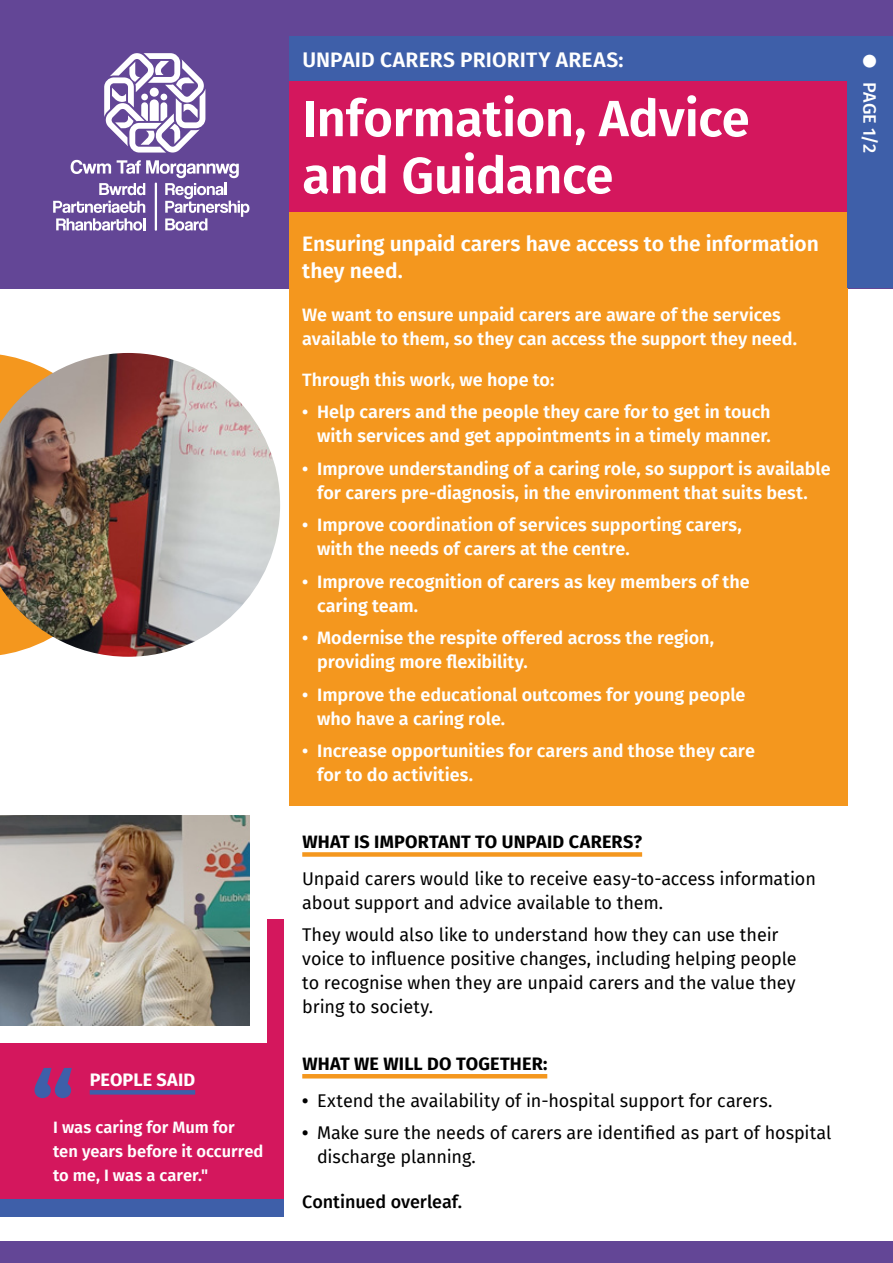
<style>
.page{position:relative;width:893px;height:1263px;background:#fff}
.page>*{position:absolute;margin:0;border:0;box-sizing:border-box;transform-origin:0 0}
.t1{font:600 51px/57px "Fira Sans";letter-spacing:-.01em;color:#fff}
.t2{font:600 21px/27px "Fira Sans";color:#fff}
.t3{font:600 18px/24px "Fira Sans";letter-spacing:-.005em;color:#fff}
.t4{font:18px/24px "Fira Sans";letter-spacing:-.005em;color:#000}
.t5{font:700 18px "Fira Sans";letter-spacing:.01em;color:#000}
.t6{font:500 18px "Fira Sans";letter-spacing:-.005em;color:#000}
.t7{font:700 18px "Fira Sans";letter-spacing:.005em;color:#fff}
.t8{font:500 18px "Fira Sans";color:#fff}
.t9{font:600 16.5px/24px "Fira Sans";color:#fff}
.s1{font-weight:700}
</style>
<div class="page">
<div style="left:0;top:0;width:893px;height:288px;background:#634696"></div>
<div style="left:289px;top:37px;width:604px;height:251px;background:#3e5fa9"></div>
<div style="left:0;top:1242px;width:893px;height:21px;background:#634696"></div>
<div style="left:302px;top:852px;width:340px;height:5px;background:#f4971e"></div>
<hr style="left:302px;top:1074px;width:245px;height:4px;background:#f4971e">
<div style="left:289px;top:82px;width:559px;height:130px;background:#d4175d"></div>
<div style="left:289px;top:212px;width:559px;height:593px;background:#f4971e"></div>
<svg style="left:53px;top:160px;width:196px;height:71px"></svg>
<svg style="left:104px;top:53px;width:101px;height:100px"></svg>
<img style="left:0;top:353px;width:280px;height:304px">
<div style="left:0;top:919px;width:284px;height:297px;background:#d4175d"></div>
<div style="left:0;top:907px;width:266px;height:135px;background:#fff"></div>
<div style="left:0;top:1199px;width:284px;height:17px;background:#3e5fa9"></div>
<img style="left:0;top:815px;width:249px;height:210px">
<svg style="left:35px;top:1068px;width:37px;height:30px"></svg>
<hr style="left:90px;top:1090px;width:105px;height:4px;background:#3e5fa9">
<p class="t7" style="left:90px;top:1064px;width:107px">PEOPLE SAID</p>
<p class="t9" style="left:53px;top:1114px;width:212px">I was caring for Mum for ten years before it occurred to me, I was a carer."</p>
<p class="t2" style="left:302px;top:45px;width:322px">UNPAID CARERS PRIORITY AREAS:</p>
<h1 class="t1" style="left:302px;top:87px;width:449px">Information, Advice and Guidance</h1>
<p class="t2" style="left:302px;top:229px;width:518px">Ensuring unpaid carers have access to the information they need.</p>
<p class="t3" style="left:302px;top:301px;width:496px">We want to ensure unpaid carers are aware of the services available to them, so they can access the support they need.</p>
<p class="t3" style="left:302px;top:366px;width:254px">Through this work, we hope to:</p>
<p class="t3" style="left:302px;top:399px;width:470px;text-align:right">• Help carers and the people they care for to get in touch with services and get appointments in a timely manner.</p>
<p class="t3" style="left:302px;top:455px;width:530px;text-align:center">• Improve understanding of a caring role, so support is available for carers pre-diagnosis, in the environment that suits best.</p>
<p class="t3" style="left:317px;top:512px;width:426px;text-indent:-15px">• Improve coordination of services supporting carers, with the needs of carers at the centre.</p>
<p class="t3" style="left:317px;top:569px;width:434px;text-indent:-15px">• Improve recognition of carers as key members of the caring team.</p>
<p class="t3" style="left:317px;top:625px;width:398px;text-indent:-15px">• Modernise the respite offered across the region, providing more flexibility.</p>
<p class="t3" style="left:317px;top:682px;width:430px;text-indent:-15px">• Improve the educational outcomes for young people who have a caring role.</p>
<p class="t3" style="left:317px;top:738px;width:439px;text-indent:-15px">• Increase opportunities for carers and those they care for to do activities.</p>
<p class="t5" style="left:302px;top:826px;width:341px">WHAT IS IMPORTANT TO UNPAID CARERS?</p>
<p class="t4" style="left:302px;top:866px;width:515px">Unpaid carers would like to receive easy-to-access information about support and advice available to them.</p>
<p class="t4" style="left:302px;top:922px;width:496px">They would also like to understand how they can use their voice to influence positive changes, including helping people to recognise when they are unpaid carers and the value they bring to society.</p>
<p class="t5" style="left:302px;top:1048px;width:247px">WHAT WE WILL DO TOGETHER:</p>
<p class="t4" style="left:302px;top:1088px;width:472px"><span class="s1">•</span> Extend the availability of in-hospital support for carers.</p>
<p class="t4" style="left:317px;top:1120px;width:516px;text-indent:-15px"><span class="s1">•</span> Make sure the needs of carers are identified as part of hospital discharge planning.</p>
<p class="t6" style="left:302px;top:1187px;width:161px">Continued overleaf.</p>
<p class="t8" style="left:884px;top:54px;width:101px;rotate:90deg">● PAGE 1/2</p>
</div>
